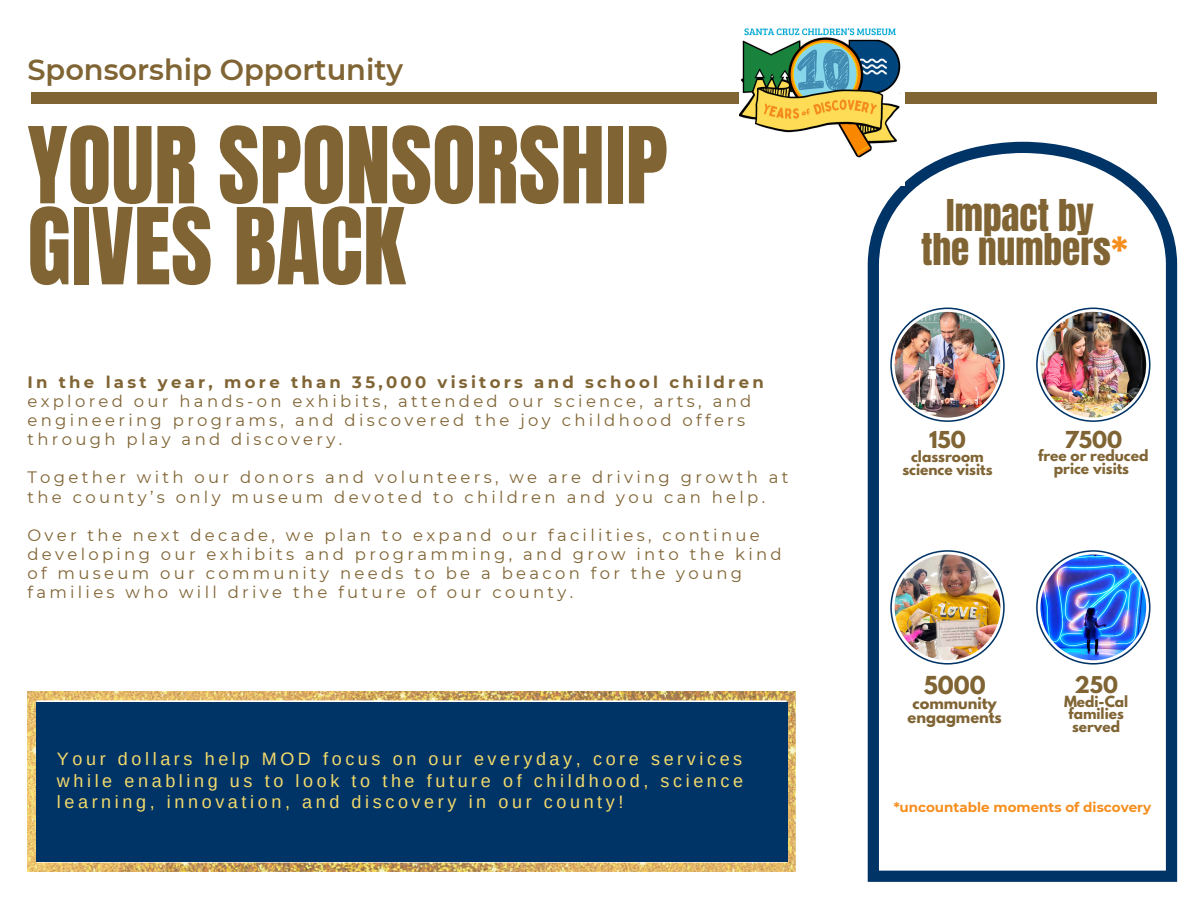
<style>
.page{position:relative;width:1188px;height:918px;background:#fff}
.page>*{position:absolute;margin:0;border:0;box-sizing:border-box;transform-origin:0 0}
.t1{font:90px/81px "Anton";color:#806434}
.t2{font:37.2px/33.8px "Anton";color:#806434;text-align:center}
.t3{font:600 28.8px "Montserrat";color:#806434}
.t4{font:700 21.9px "League Spartan";color:#806434}
.t5{font:700 20.7px "League Spartan";color:#806434}
.t6{font:700 20.55px "League Spartan";color:#806434}
.t7{font:18px/21.3px "Arimo";letter-spacing:.2em;color:#f2da6c;text-align:justify}
.t8{font:16.5px/19.2px "Montserrat";letter-spacing:.2em;color:#806434}
.t9{font:700 14.55px/13.6px "League Spartan";color:#806434;text-align:center}
.t10{font:700 13.8px/12.9px "League Spartan";color:#806434;text-align:center}
.t11{font:700 13.65px "League Spartan";color:#806434}
.t12{font:700 13.5px "Montserrat";color:#f68e1e}
.s1{font-weight:700}
.s2{color:#f68e1e}
</style>
<div class="page">
<div style="left:32px;top:92px;width:1125px;height:12px;background:#806434"></div>
<img style="left:27px;top:692px;width:769px;height:180px">
<svg style="left:868px;top:142px;width:309px;height:740px"></svg>
<svg style="left:890px;top:308px;width:115px;height:114px"></svg>
<svg style="left:892px;top:309px;width:111px;height:111px"></svg>
<img style="left:895px;top:312px;width:105px;height:106px;border-radius:50%">
<svg style="left:1036px;top:308px;width:115px;height:114px"></svg>
<svg style="left:1038px;top:309px;width:111px;height:111px"></svg>
<img style="left:1040px;top:312px;width:106px;height:106px;border-radius:50%">
<svg style="left:890px;top:550px;width:115px;height:115px"></svg>
<svg style="left:892px;top:552px;width:111px;height:111px"></svg>
<img style="left:895px;top:555px;width:105px;height:105px;border-radius:50%">
<svg style="left:1036px;top:550px;width:115px;height:115px"></svg>
<svg style="left:1038px;top:552px;width:111px;height:111px"></svg>
<img style="left:1040px;top:555px;width:106px;height:105px;border-radius:50%">
<img style="left:740px;top:27px;width:164px;height:159px">
<div style="left:36px;top:702px;width:752px;height:159px;background:#036"></div>
<p class="t3" style="left:27px;top:52px;width:377px">Sponsorship Opportunity</p>
<p class="t1" style="left:27px;top:126px;width:642px">YOUR SPONSORSHIP<br>GIVES BACK</p>
<p class="t8" style="left:27px;top:372px;width:738px"><span class="s1">In the last year, more than 35,000 visitors and school children </span>explored our hands-on exhibits, attended our science, arts, and engineering programs, and discovered the joy childhood offers through play and discovery.</p>
<h3 class="t8" style="left:27px;top:468px;width:763px">Together with our donors and volunteers, we are driving growth at the county’s only museum devoted to children and you can help.</h3>
<p class="t8" style="left:27px;top:525px;width:756px">Over the next decade, we plan to expand our facilities, continue developing our exhibits and programming, and grow into the kind of museum our community needs to be a beacon for the young families who will drive the future of our county.</p>
<p class="t7" style="left:57px;top:749px;width:688px">Your dollars help MOD focus on our everyday, core services while enabling us to look to the future of childhood, science learning, innovation, and discovery in our county!</p>
<p class="t2" style="left:921px;top:199px;width:208px">Impact by<br>the numbers<span class="s2">*</span></p>
<p class="t5" style="left:929px;top:429px;width:38px">150</p>
<p class="t10" style="left:902px;top:451px;width:92px">classroom science visits</p>
<p class="t5" style="left:1065px;top:429px;width:59px">7500</p>
<p class="t10" style="left:1038px;top:451px;width:112px;line-height:12.3px">free or reduced price visits</p>
<p class="t4" style="left:924px;top:674px;width:63px">5000</p>
<p class="t9" style="left:908px;top:698px;width:96px">community engagments</p>
<p class="t6" style="left:1074px;top:675px;width:45px">250</p>
<h4 class="t11" style="left:1064px;top:694px;width:66px">Medi-Cal</h4>
<h4 class="t11" style="left:1069px;top:707px;width:57px">families</h4>
<h4 class="t11" style="left:1072px;top:720px;width:49px">served</h4>
<p class="t12" style="left:894px;top:799px;width:259px">*uncountable moments of discovery</p>
</div>
